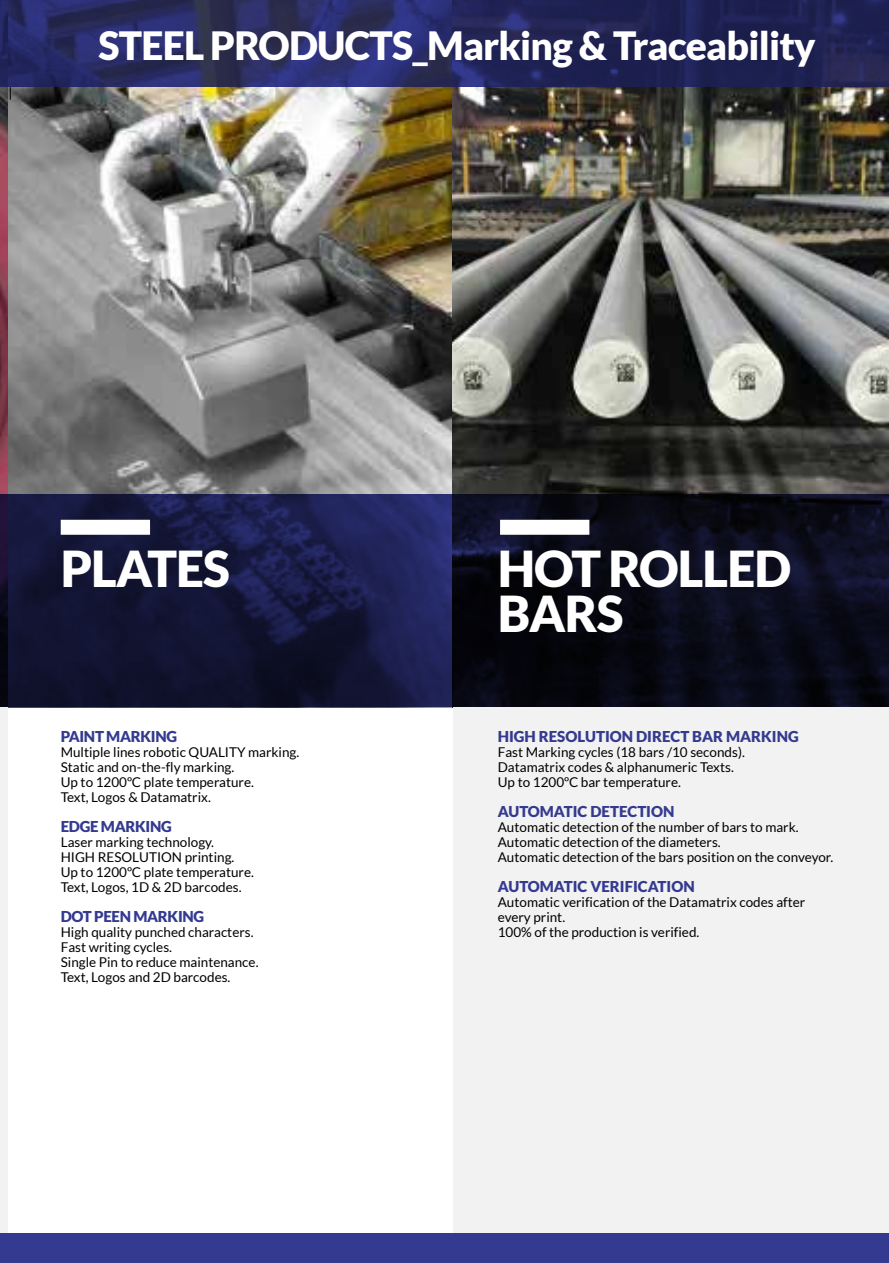
<style>
.page{position:relative;width:889px;height:1263px;background:#fff}
.page>*{position:absolute;margin:0;border:0;box-sizing:border-box;transform-origin:0 0}
.t1{font:900 49.5px/45px "Lato";letter-spacing:-.02em;color:#fff}
.t2{font:900 39px "Lato";letter-spacing:-.02em;color:#fff}
.t3{font:900 15px "Lato";color:#343a8f}
.t4{font:900 15px "Lato";letter-spacing:-.02em;color:#343a8f}
.t5{font:13.5px/15px "Lato";color:#000}
</style>
<div class="page">
<img style="left:0;top:87px;width:889px;height:407px">
<div style="left:453px;top:707px;width:436px;height:556px;background:#f2f2f2"></div>
<div style="left:0;top:707px;width:8px;height:556px;background:#f2f2f2"></div>
<svg style="left:10px;top:87px;width:1px;height:13px"></svg>
<svg style="left:0;top:0;width:889px;height:87px;background:#25285c"></svg>
<svg style="left:0;top:494px;width:889px;height:213px;background:#10122c"></svg>
<div style="left:0;top:1233px;width:889px;height:30px;background:#343a8f"></div>
<div style="left:500px;top:520px;width:89px;height:15px;background:#fff"></div>
<div style="left:61px;top:520px;width:89px;height:15px;background:#fff"></div>
<h2 class="t2" style="left:99px;top:23px;width:718px">STEEL PRODUCTS_Marking &amp; Traceability</h2>
<h1 class="t1" style="left:61px;top:545px;width:171px">PLATES</h1>
<p class="t4" style="left:61px;top:727px;width:118px">PAINT MARKING</p>
<p class="t5" style="left:61px;top:744px;width:240px">Multiple lines robotic QUALITY marking.<br>Static and on-the-fly marking.<br>Up to 1200ºC plate temperature.<br>Text, Logos &amp; Datamatrix.</p>
<p class="t4" style="left:61px;top:817px;width:112px">EDGE MARKING</p>
<p class="t5" style="left:61px;top:834px;width:195px">Laser marking technology.<br>HIGH RESOLUTION printing.<br>Up to 1200ºC plate temperature.<br>Text, Logos, 1D &amp; 2D barcodes.</p>
<p class="t4" style="left:61px;top:907px;width:145px">DOT PEEN MARKING</p>
<p class="t5" style="left:61px;top:924px;width:199px">High quality punched characters.<br>Fast writing cycles.<br>Single Pin to reduce maintenance.<br>Text, Logos and 2D barcodes.</p>
<h1 class="t1" style="left:498px;top:545px;width:295px">HOT ROLLED<br>BARS</h1>
<p class="t3" style="left:498px;top:727px;width:302px">HIGH RESOLUTION DIRECT BAR MARKING</p>
<p class="t5" style="left:498px;top:744px;width:249px">Fast Marking cycles (18 bars /10 seconds).<br>Datamatrix codes &amp; alphanumeric Texts.<br>Up to 1200ºC bar temperature.</p>
<p class="t3" style="left:498px;top:802px;width:178px">AUTOMATIC DETECTION</p>
<p class="t5" style="left:498px;top:819px;width:337px">Automatic detection of the number of bars to mark.<br>Automatic detection of the diameters.<br>Automatic detection of the bars position on the conveyor.</p>
<p class="t3" style="left:498px;top:877px;width:198px">AUTOMATIC VERIFICATION</p>
<p class="t5" style="left:498px;top:894px;width:309px">Automatic verification of the Datamatrix codes after every print.<br>100% of the production is verified.</p>
</div>
